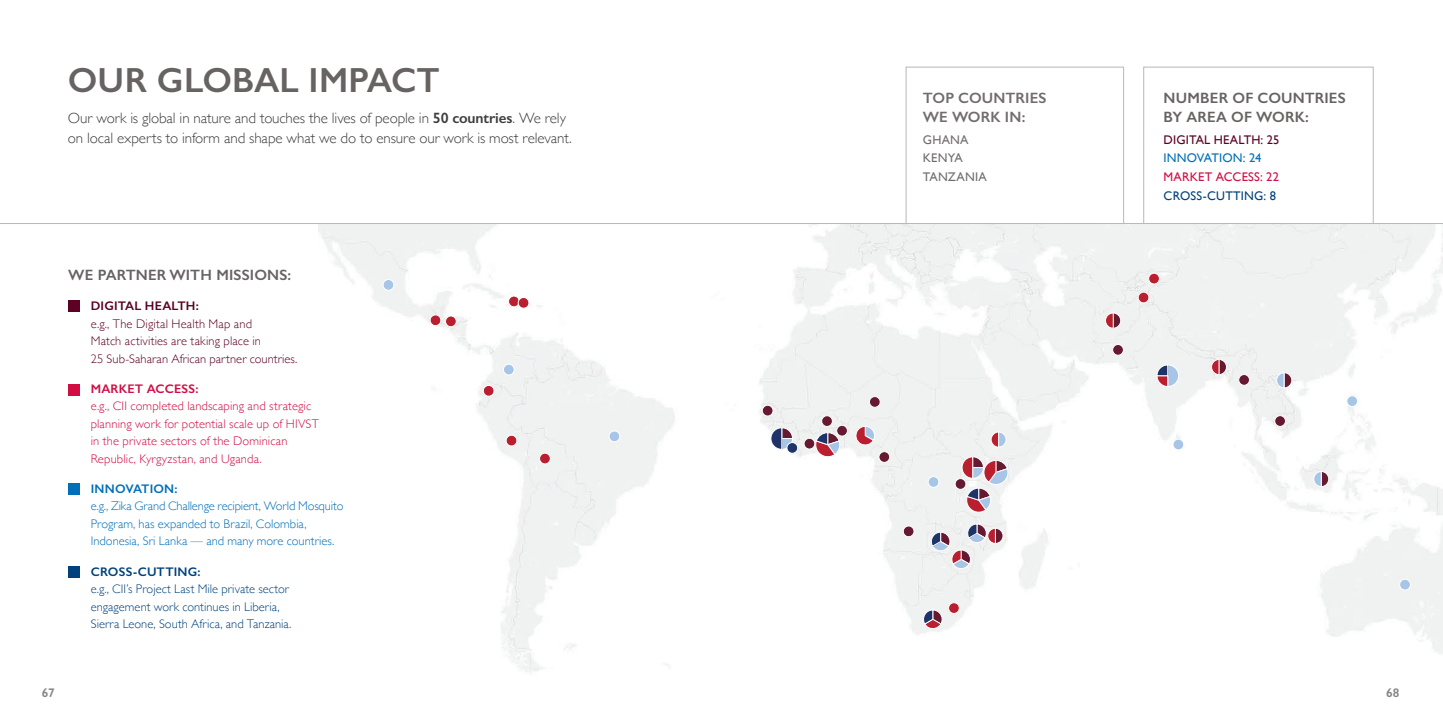
<style>
.page{position:relative;width:1443px;height:719px;background:#fff}
.page>*{position:absolute;margin:0;border:0;box-sizing:border-box;transform-origin:0 0}
.t1{font:600 35px "Gill Sans";color:#676362}
.t2{font:300 15px/20px "Gill Sans";letter-spacing:-.005em;color:#3e3e3f}
.t3{font:600 15px/18.8px "Gill Sans";letter-spacing:.01em;color:#676362}
.t4{font:600 15px/18.8px "Gill Sans";letter-spacing:.005em;color:#726d6c}
.t5{font:300 12.5px/17.5px "Gill Sans";letter-spacing:.01em;color:#d20d44}
.t6{font:300 12.5px/17.5px "Gill Sans";color:#006fb9}
.t7{font:300 12.5px/17.5px "Gill Sans";color:#01427c}
.t8{font:300 12.5px/17.5px "Gill Sans";letter-spacing:.01em;color:#5d0023}
.t9{font:12.5px "Gill Sans";letter-spacing:.015em;color:#726d6c}
.t10{font:12.5px "Gill Sans";letter-spacing:.01em;color:#5d0023}
.t11{font:12.5px "Gill Sans";letter-spacing:.015em;color:#d20d44}
.t12{font:12.5px "Gill Sans";letter-spacing:.015em;color:#01427c}
.t13{font:12.5px "Gill Sans";letter-spacing:.01em;color:#006fb9}
.t14{font:600 12.5px "Gill Sans";color:#848482}
.s1{font-weight:600}
</style>
<div class="page">
<div style="left:906px;top:67px;width:218px;height:158px;background:#fff;border:1px solid #bab7b6"></div>
<div style="left:1143px;top:67px;width:230px;height:158px;background:#fff;border:1px solid #bab7b6"></div>
<div style="left:318px;top:223px;width:425px;height:465px;background:linear-gradient(to right,#fcfcfc,#fcfcfc)"></div>
<div style="left:383px;top:279px;width:11px;height:11px;background:#a7c5e7;border-radius:5px"></div>
<div style="left:383px;top:279px;width:11px;height:11px;border:1px solid #fff;border-radius:50%"></div>
<div style="left:508px;top:296px;width:11px;height:11px;background:#ba1f30;border-radius:5px"></div>
<div style="left:508px;top:296px;width:11px;height:11px;border:1px solid #fff;border-radius:50%"></div>
<svg style="left:514px;top:296px;width:16px;height:13px"></svg>
<svg style="left:429px;top:314px;width:13px;height:12px"></svg>
<div style="left:445px;top:316px;width:11px;height:11px;background:#ba1f30;border-radius:5px"></div>
<div style="left:445px;top:316px;width:11px;height:11px;border:1px solid #fff;border-radius:50%"></div>
<div style="left:503px;top:364px;width:11px;height:11px;background:#a7c5e7;border-radius:5px"></div>
<div style="left:503px;top:364px;width:11px;height:11px;border:1px solid #fff;border-radius:50%"></div>
<svg style="left:483px;top:385px;width:12px;height:12px"></svg>
<svg style="left:608px;top:430px;width:12px;height:12px"></svg>
<svg style="left:505px;top:434px;width:13px;height:13px"></svg>
<div style="left:540px;top:453px;width:10px;height:11px;background:#ba1f30;border-radius:5px"></div>
<div style="left:539px;top:453px;width:11px;height:11px;border:1px solid #fff;border-radius:50%"></div>
<div style="left:701px;top:223px;width:742px;height:441px;background:linear-gradient(to right,#f9fafa,#f8f8f8)"></div>
<div style="left:1149px;top:273px;width:10px;height:11px;background:#ba1f30;border-radius:5px"></div>
<div style="left:1148px;top:273px;width:11px;height:11px;border:1px solid #fff;border-radius:50%"></div>
<div style="left:1138px;top:292px;width:11px;height:11px;background:#ba1f30;border-radius:5px"></div>
<div style="left:1138px;top:292px;width:11px;height:11px;border:1px solid #fff;border-radius:50%"></div>
<svg style="left:1105px;top:313px;width:16px;height:15px"></svg>
<div style="left:1113px;top:344px;width:10px;height:11px;background:#651a31;border-radius:5px"></div>
<div style="left:1112px;top:344px;width:11px;height:11px;border:1px solid #fff;border-radius:50%"></div>
<svg style="left:1211px;top:359px;width:15px;height:16px"></svg>
<svg style="left:1157px;top:365px;width:22px;height:22px"></svg>
<div style="left:1239px;top:375px;width:10px;height:10px;background:#651a31;border-radius:5px"></div>
<div style="left:1239px;top:374px;width:10px;height:11px;border:1px solid #fff;border-radius:50%"></div>
<svg style="left:1276px;top:373px;width:16px;height:15px"></svg>
<svg style="left:1346px;top:395px;width:12px;height:12px"></svg>
<svg style="left:869px;top:396px;width:12px;height:12px"></svg>
<div style="left:762px;top:405px;width:11px;height:11px;background:#651a31;border-radius:5px"></div>
<div style="left:762px;top:405px;width:11px;height:11px;border:1px solid #fff;border-radius:50%"></div>
<div style="left:1275px;top:416px;width:10px;height:10px;background:#651a31;border-radius:5px"></div>
<div style="left:1274px;top:416px;width:11px;height:10px;border:1px solid #fff;border-radius:50%"></div>
<div style="left:837px;top:425px;width:10px;height:11px;background:#651a31;border-radius:5px"></div>
<div style="left:837px;top:425px;width:10px;height:11px;border:1px solid #fff;border-radius:50%"></div>
<svg style="left:854px;top:426px;width:21px;height:20px"></svg>
<svg style="left:991px;top:432px;width:15px;height:15px"></svg>
<div style="left:804px;top:438px;width:11px;height:11px;background:#651a31;border-radius:5px"></div>
<div style="left:804px;top:438px;width:11px;height:11px;border:1px solid #fff;border-radius:50%"></div>
<div style="left:1173px;top:439px;width:11px;height:11px;background:#a7c5e7;border-radius:5px"></div>
<div style="left:1173px;top:439px;width:11px;height:11px;border:1px solid #fff;border-radius:50%"></div>
<svg style="left:809px;top:415px;width:34px;height:43px"></svg>
<svg style="left:771px;top:428px;width:22px;height:21px"></svg>
<div style="left:787px;top:443px;width:11px;height:10px;background:#1e3468;border-radius:5px"></div>
<div style="left:787px;top:442px;width:11px;height:11px;border:1px solid #fff;border-radius:50%"></div>
<div style="left:879px;top:452px;width:11px;height:10px;background:#651a31;border-radius:5px"></div>
<div style="left:879px;top:452px;width:11px;height:10px;border:1px solid #fff;border-radius:50%"></div>
<svg style="left:1314px;top:471px;width:15px;height:16px"></svg>
<div style="left:928px;top:477px;width:11px;height:10px;background:#a7c5e7;border-radius:5px"></div>
<div style="left:928px;top:476px;width:11px;height:11px;border:1px solid #fff;border-radius:50%"></div>
<div style="left:955px;top:479px;width:11px;height:10px;background:#651a31;border-radius:5px"></div>
<div style="left:955px;top:479px;width:11px;height:10px;border:1px solid #fff;border-radius:50%"></div>
<svg style="left:960px;top:457px;width:49px;height:57px"></svg>
<svg style="left:903px;top:525px;width:11px;height:12px"></svg>
<svg style="left:930px;top:524px;width:73px;height:46px"></svg>
<div style="left:1399px;top:579px;width:11px;height:11px;background:#a7c5e7;border-radius:5px"></div>
<div style="left:1399px;top:579px;width:11px;height:11px;border:1px solid #fff;border-radius:50%"></div>
<svg style="left:948px;top:602px;width:12px;height:12px"></svg>
<svg style="left:922px;top:610px;width:20px;height:20px"></svg>
<div style="left:68px;top:301px;width:11px;height:11px;background:#5d0023"></div>
<div style="left:68px;top:384px;width:11px;height:11px;background:#d20d44"></div>
<div style="left:68px;top:483px;width:11px;height:11px;background:#006fb9"></div>
<div style="left:68px;top:566px;width:11px;height:11px;background:#01427c"></div>
<hr style="left:0;top:223px;width:1443px;height:1px;background:#bab7b6">
<h2 class="t1" style="left:68px;top:59px;width:373px">OUR GLOBAL IMPACT</h2>
<p class="t2" style="left:68px;top:107px;width:505px">Our work is global in nature and touches the lives of people in <span class="s1">50 countries</span>. We rely on local experts to inform and shape what we do to ensure our work is most relevant.</p>
<p class="t3" style="left:68px;top:266px;width:225px">WE PARTNER WITH MISSIONS:</p>
<p class="t8" style="left:91px;top:297px;width:208px"><span class="s1">DIGITAL HEALTH:<br></span>e.g., The Digital Health Map and<br>Match activities are taking place in<br>25 Sub-Saharan African partner countries.</p>
<p class="t5" style="left:91px;top:379px;width:230px"><span class="s1">MARKET ACCESS:<br></span>e.g., CII completed landscaping and strategic planning work for potential scale up of HIVST in the private sectors of the Dominican Republic, Kyrgyzstan, and Uganda.</p>
<p class="t6" style="left:91px;top:479px;width:254px"><span class="s1">INNOVATION:<br></span>e.g., Zika Grand Challenge recipient, World Mosquito Program, has expanded to Brazil, Colombia, Indonesia, Sri Lanka — and many more countries.</p>
<p class="t7" style="left:91px;top:562px;width:202px"><span class="s1">CROSS-CUTTING:<br></span>e.g., CII’s Project Last Mile private sector engagement work continues in Liberia, Sierra Leone, South Africa, and Tanzania.</p>
<p class="t4" style="left:923px;top:89px;width:125px">TOP COUNTRIES<br>WE WORK IN:</p>
<p class="t9" style="left:923px;top:132px;width:47px">GHANA</p>
<p class="t9" style="left:923px;top:151px;width:41px">KENYA</p>
<p class="t9" style="left:923px;top:169px;width:65px">TANZANIA</p>
<p class="t3" style="left:1163px;top:89px;width:184px">NUMBER OF COUNTRIES<br>BY AREA OF WORK:</p>
<p class="t10" style="left:1163px;top:132px;width:117px">DIGITAL HEALTH: 25</p>
<p class="t13" style="left:1163px;top:151px;width:99px">INNOVATION: 24</p>
<p class="t11" style="left:1163px;top:169px;width:117px">MARKET ACCESS: 22</p>
<p class="t12" style="left:1163px;top:188px;width:114px">CROSS-CUTTING: 8</p>
<p class="t14" style="left:42px;top:685px;width:14px">67</p>
<p class="t14" style="left:1386px;top:685px;width:15px">68</p>
</div>
